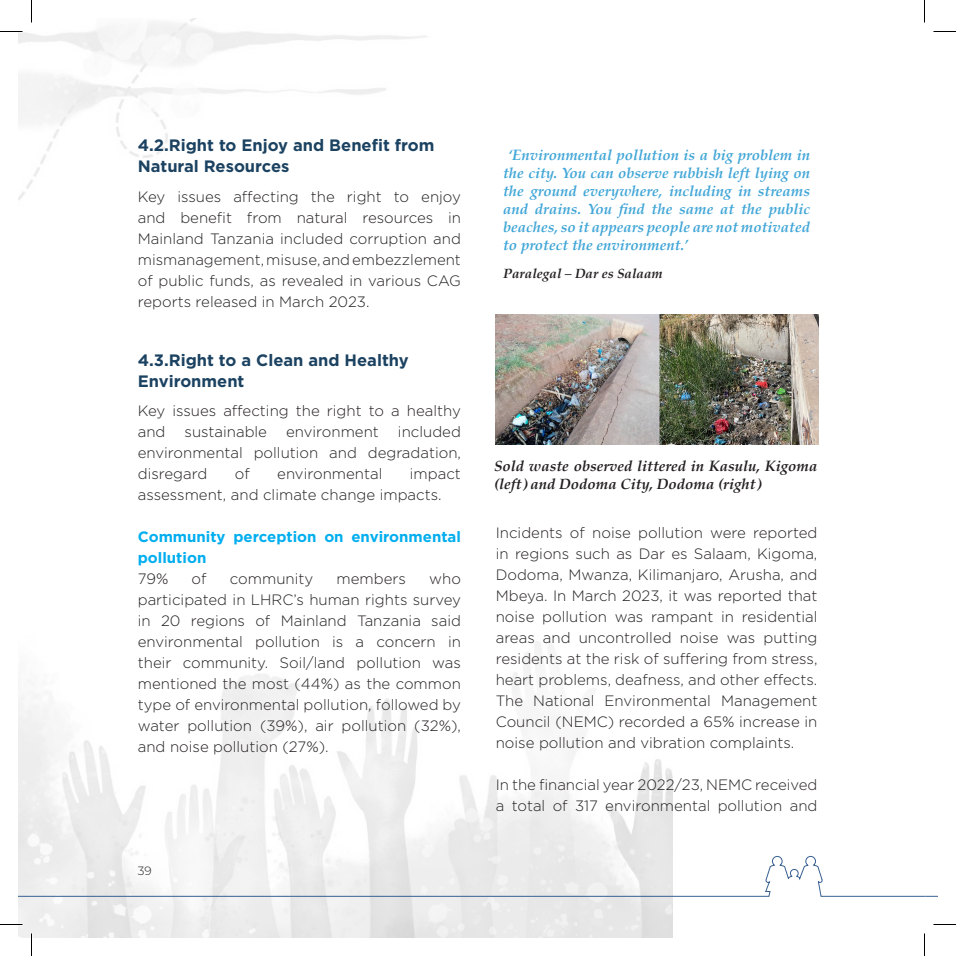
<style>
.page{position:relative;width:956px;height:956px;background:#fff}
.page>*{position:absolute;margin:0;border:0;box-sizing:border-box;transform-origin:0 0}
.subheading{font:700 16.5px/21px "Gotham";color:#1b4261}
.t1{font:300 15px/21px "Gotham";color:#231f20;text-align:justify}
.t2{font:italic 700 15px/18px "Palatino";color:#41a6d7;text-align:justify}
.t3{font:italic 700 15px/18px "Palatino";color:#231f20}
.t4{font:700 15px/21px "Gotham";color:#00aeef}
.t5{font:italic 700 13.5px "Palatino";color:#231f20}
.t6{font:300 12px "Montserrat";color:#231f20}
</style>
<div class="page">
<img style="left:19px;top:19px;width:654px;height:918px">
<svg style="left:19px;top:856px;width:906px;height:41px"></svg>
<svg style="left:925px;top:895px;width:12px;height:2px"></svg>
<img style="left:496px;top:315px;width:323px;height:130px">
<hr style="left:0;top:923px;width:22px;height:2px;background:#fff">
<svg style="left:0;top:31px;width:22px;height:1px"></svg>
<svg style="left:933px;top:31px;width:23px;height:1px"></svg>
<svg style="left:0;top:924px;width:22px;height:1px"></svg>
<svg style="left:933px;top:924px;width:23px;height:1px"></svg>
<svg style="left:31px;top:0;width:1px;height:23px"></svg>
<svg style="left:31px;top:933px;width:1px;height:23px"></svg>
<svg style="left:924px;top:0;width:1px;height:23px"></svg>
<svg style="left:924px;top:933px;width:1px;height:23px"></svg>
<p class="subheading" style="left:138px;top:135px;width:298px">4.2.Right to Enjoy and Benefit from<br>Natural Resources</p>
<p class="t1" style="left:138px;top:185px;width:325px">Key issues affecting the right to enjoy and benefit from natural resources in Mainland Tanzania included corruption and mismanagement, misuse, and embezzlement of public funds, as revealed in various CAG reports released in March 2023.</p>
<p class="subheading" style="left:138px;top:349px;width:272px">4.3.Right to a Clean and Healthy<br>Environment</p>
<p class="t1" style="left:138px;top:400px;width:325px">Key issues affecting the right to a healthy and</p>
<p class="t1" style="left:138px;top:421px;width:325px;text-indent:260px">included environmental pollution and degradation, disregard</p>
<p class="t1" style="left:185px;top:421px;width:84px">sustainable</p>
<p class="t1" style="left:286px;top:421px;width:94px">environment</p>
<p class="t1" style="left:235px;top:463px;width:17px">of</p>
<p class="t1" style="left:277px;top:463px;width:107px">environmental</p>
<p class="t1" style="left:138px;top:463px;width:325px;text-indent:272px">impact assessment, and climate change impacts.</p>
<p class="t4" style="left:138px;top:526px;width:325px">Community perception on environmental pollution</p>
<p class="t1" style="left:138px;top:568px;width:32px">79%</p>
<p class="t1" style="left:192px;top:568px;width:17px">of</p>
<p class="t1" style="left:230px;top:568px;width:85px">community</p>
<p class="t1" style="left:337px;top:568px;width:71px">members</p>
<p class="t1" style="left:138px;top:568px;width:325px;text-indent:291px">who participated in LHRC’s human rights survey in 20 regions of Mainland Tanzania said environmental pollution is a concern in their community. Soil/land pollution was mentioned the most (44%) as the common type of environmental pollution, followed by water pollution (39%), air pollution (32%), and noise pollution (27%).</p>
<p class="t6" style="left:138px;top:863px;width:15px">39</p>
<p class="t2" style="left:503px;top:146px;width:308px;text-indent:5px">‘Environmental pollution is a big problem in the city. You can observe rubbish left lying on the ground everywhere, including in streams and drains. You find the same at the public beaches, so it appears people are not motivated to protect the environment.’</p>
<p class="t5" style="left:503px;top:262px;width:161px">Paralegal – Dar es Salaam</p>
<p class="t3" style="left:494px;top:457px;width:325px">Sold waste observed littered in Kasulu, Kigoma (left) and Dodoma City, Dodoma (right)</p>
<p class="t1" style="left:496px;top:522px;width:323px">Incidents of noise pollution were reported in regions such as Dar es Salaam, Kigoma, Dodoma, Mwanza, Kilimanjaro, Arusha, and Mbeya. In March 2023, it was reported that noise pollution was rampant in residential areas and uncontrolled noise was putting residents at the risk of suffering from stress, heart problems, deafness, and other effects.<br>The National Environmental Management Council (NEMC) recorded a 65% increase in noise pollution and vibration complaints.</p>
<p class="t1" style="left:496px;top:774px;width:323px">In the financial year 2022/23, NEMC received a total of 317 environmental pollution and</p>
</div>
